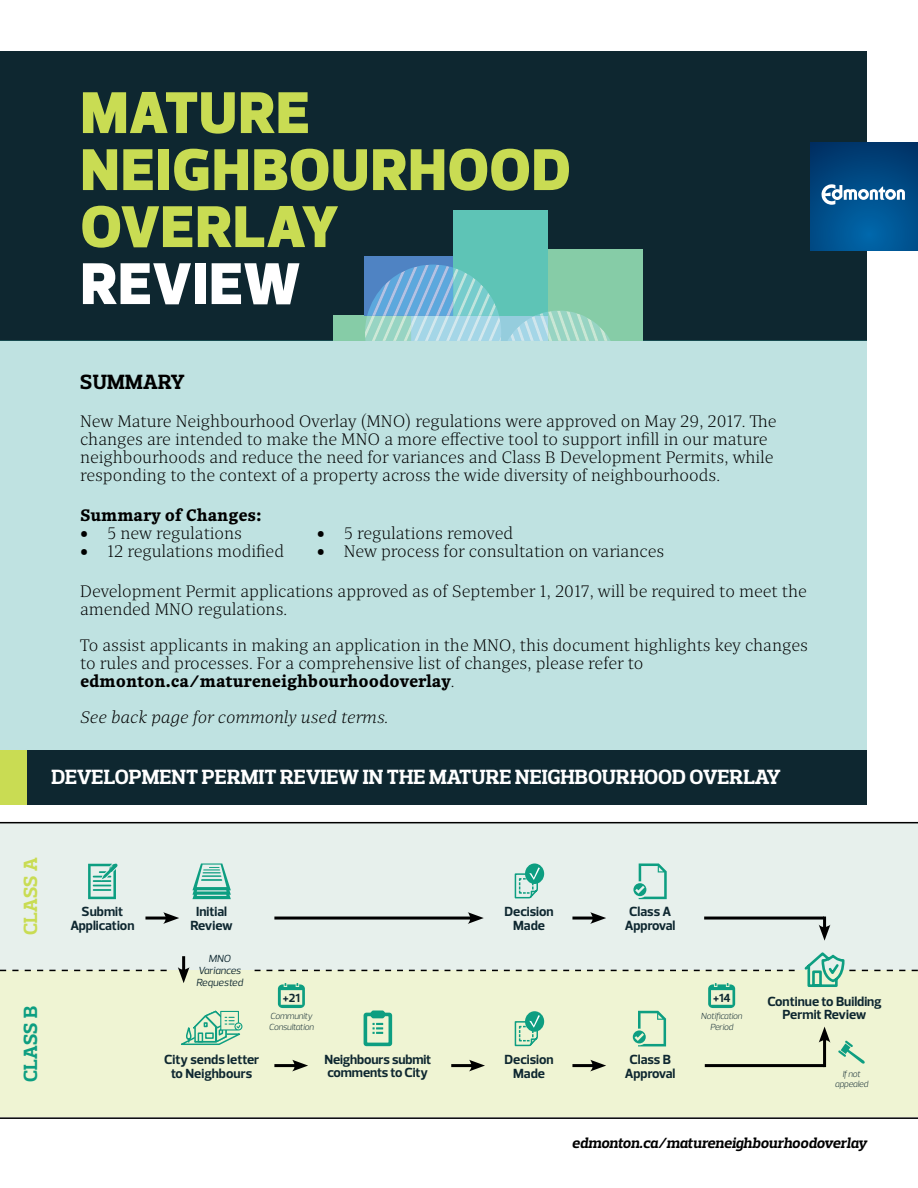
<style>
.page{position:relative;width:918px;height:1188px;background:#fff}
.page>*{position:absolute;margin:0;border:0;box-sizing:border-box;transform-origin:0 0}
.t1{font:900 60px/57px "Prelo";letter-spacing:.01em;color:#c9dc53}
.t2{font:900 60px "Prelo";letter-spacing:.015em;color:#fff}
.t3{font:700 21px "Prelo Slab";letter-spacing:.005em;color:#fff}
.t4{font:700 21px "Prelo Slab";letter-spacing:.015em;color:#000}
.t5{font:700 19.5px "Prelo Slab";letter-spacing:.01em;color:#c9dc53}
.t6{font:700 19.5px "Prelo Slab";letter-spacing:.01em;color:#0d9e81}
.t7{font:300 16.5px/18px "Quercus 10";color:#000}
.t8{font:italic 300 16.5px "Quercus 10";color:#000}
.t9{font:700 16.5px "Quercus 10";color:#000}
.t10{font:italic 700 15px "Prelo Slab";letter-spacing:-.01em;color:#000}
.t11{font:700 13.5px/13.5px "Prelo";color:#0e2730;text-align:center}
.t12{font:700 12px "Prelo";color:#0e2730}
.t13{font:italic 10.5px/12px "Prelo";letter-spacing:-.01em;color:#0e2730;text-align:center}
.t14{font:italic 300 9px/10.5px "Prelo";letter-spacing:-.03em;color:#0e2730;text-align:center}
.s1{font-weight:700}
</style>
<div class="page">
<div style="left:0;top:823px;width:918px;height:147px;background:#e7f0ec"></div>
<div style="left:0;top:970px;width:918px;height:147px;background:#eff4d3"></div>
<div style="left:0;top:51px;width:867px;height:290px;background:#0e2730"></div>
<svg style="left:810px;top:142px;width:108px;height:108px;background:#004a85"></svg>
<svg style="left:821px;top:184px;width:84px;height:21px;background:#5e90b6"></svg>
<div style="left:0;top:341px;width:867px;height:409px;background:#bfe2e1"></div>
<svg style="left:88px;top:863px;width:30px;height:36px"></svg>
<svg style="left:192px;top:863px;width:39px;height:36px"></svg>
<svg style="left:525px;top:863px;width:19px;height:21px"></svg>
<svg style="left:514px;top:867px;width:26px;height:32px"></svg>
<svg style="left:633px;top:863px;width:34px;height:36px"></svg>
<svg style="left:278px;top:983px;width:27px;height:25px"></svg>
<svg style="left:0;top:970px;width:167px;height:1px"></svg>
<hr style="left:0;top:1117px;width:918px;height:2px;background:#000">
<svg style="left:364px;top:1011px;width:28px;height:35px"></svg>
<hr style="left:145px;top:917px;width:24px;height:3px;background:#000">
<svg style="left:163px;top:912px;width:16px;height:12px"></svg>
<hr style="left:274px;top:917px;width:199px;height:3px;background:#000">
<svg style="left:468px;top:912px;width:16px;height:12px"></svg>
<hr style="left:274px;top:1064px;width:24px;height:3px;background:#000">
<svg style="left:292px;top:1060px;width:16px;height:11px"></svg>
<hr style="left:451px;top:1064px;width:24px;height:3px;background:#000">
<svg style="left:469px;top:1060px;width:16px;height:11px"></svg>
<hr style="left:0;top:822px;width:918px;height:1px;background:#000">
<svg style="left:708px;top:983px;width:27px;height:25px"></svg>
<hr style="left:182px;top:956px;width:3px;height:17px;background:#000">
<svg style="left:178px;top:967px;width:12px;height:16px"></svg>
<hr style="left:705px;top:1064px;width:120px;height:3px;background:#000">
<hr style="left:823px;top:1037px;width:3px;height:30px;background:#000">
<svg style="left:819px;top:1027px;width:11px;height:16px"></svg>
<div style="left:0;top:750px;width:867px;height:54px;background:#0e2730"></div>
<div style="left:0;top:750px;width:27px;height:54px;background:#c9dc53"></div>
<svg style="left:255px;top:970px;width:540px;height:1px"></svg>
<svg style="left:838px;top:1041px;width:27px;height:23px"></svg>
<div style="left:333px;top:316px;width:78px;height:25px;background:#86cca7"></div>
<div style="left:364px;top:256px;width:89px;height:60px;background:#4f83c3"></div>
<div style="left:548px;top:249px;width:95px;height:92px;background:#86cca7"></div>
<div style="left:453px;top:210px;width:95px;height:106px;background:#5ec4b6"></div>
<svg style="left:365px;top:265px;width:246px;height:76px"></svg>
<div style="left:525px;top:1011px;width:19px;height:21px;background:#0d9e81;border-radius:50%"></div>
<svg style="left:514px;top:1015px;width:26px;height:32px"></svg>
<hr style="left:572px;top:917px;width:24px;height:3px;background:#000">
<svg style="left:590px;top:912px;width:16px;height:12px"></svg>
<hr style="left:572px;top:1064px;width:24px;height:3px;background:#000">
<svg style="left:590px;top:1060px;width:16px;height:11px"></svg>
<svg style="left:804px;top:952px;width:114px;height:35px"></svg>
<svg style="left:819px;top:917px;width:11px;height:24px"></svg>
<svg style="left:633px;top:1011px;width:33px;height:35px"></svg>
<hr style="left:704px;top:917px;width:120px;height:3px;background:#000">
<svg style="left:181px;top:1010px;width:61px;height:35px"></svg>
<h1 class="t1" style="left:81px;top:85px;width:492px">MATURE<br>NEIGHBOURHOOD<br>OVERLAY</h1>
<h1 class="t2" style="left:81px;top:247px;width:221px">REVIEW</h1>
<p class="t4" style="left:80px;top:369px;width:106px">SUMMARY</p>
<p class="t7" style="left:80px;top:412px;width:698px">New Mature Neighbourhood Overlay (MNO) regulations were approved on May 29, 2017. The changes are intended to make the MNO a more effective tool to support infill in our mature neighbourhoods and reduce the need for variances and Class B Development Permits, while responding to the context of a property across the wide diversity of neighbourhoods.</p>
<p class="t9" style="left:80px;top:503px;width:183px">Summary of Changes:</p>
<p class="t7" style="left:80px;top:524px;width:163px">• 5 new regulations</p>
<p class="t7" style="left:80px;top:542px;width:205px">• 12 regulations modified</p>
<p class="t7" style="left:317px;top:524px;width:198px">• 5 regulations removed</p>
<p class="t7" style="left:317px;top:542px;width:349px">• New process for consultation on variances</p>
<p class="t7" style="left:80px;top:583px;width:728px">Development Permit applications approved as of September 1, 2017, will be required to meet the amended MNO regulations.</p>
<p class="t7" style="left:80px;top:637px;width:729px">To assist applicants in making an application in the MNO, this document highlights key changes to rules and processes. For a comprehensive list of changes, please refer to <span class="s1">edmonton.ca/matureneighbourhoodoverlay</span>.</p>
<p class="t8" style="left:80px;top:706px;width:310px">See back page for commonly used terms.</p>
<p class="t3" style="left:51px;top:764px;width:731px">DEVELOPMENT PERMIT REVIEW IN THE MATURE NEIGHBOURHOOD OVERLAY</p>
<p class="t5" style="left:19px;top:935px;width:79px;rotate:-90deg">CLASS A</p>
<p class="t6" style="left:19px;top:1082px;width:78px;rotate:-90deg">CLASS B</p>
<p class="t11" style="left:70px;top:905px;width:66px">Submit<br>Application</p>
<p class="t11" style="left:190px;top:905px;width:44px">Initial<br>Review</p>
<p class="t11" style="left:504px;top:905px;width:51px">Decision<br>Made</p>
<p class="t11" style="left:625px;top:905px;width:52px">Class A<br>Approval</p>
<p class="t13" style="left:196px;top:952px;width:48px">MNO<br>Variances<br>Requested</p>
<p class="t11" style="left:164px;top:1053px;width:97px">City sends letter to Neighbours</p>
<p class="t12" style="left:283px;top:990px;width:19px">+21</p>
<p class="t12" style="left:713px;top:990px;width:19px">+14</p>
<p class="t11" style="left:767px;top:994px;width:116px">Continue to Building</p>
<p class="t14" style="left:270px;top:1011px;width:44px">Community</p>
<p class="t11" style="left:783px;top:1008px;width:85px">Permit Review</p>
<p class="t14" style="left:269px;top:1022px;width:46px">Consultation</p>
<p class="t14" style="left:701px;top:1011px;width:43px">Notification<br>Period</p>
<p class="t11" style="left:324px;top:1053px;width:108px;text-align:left">Neighbours submit comments to City</p>
<p class="t11" style="left:504px;top:1053px;width:51px">Decision<br>Made</p>
<p class="t11" style="left:625px;top:1053px;width:52px">Class B<br>Approval</p>
<p class="t14" style="left:835px;top:1069px;width:35px">If not appealed</p>
<p class="t10" style="left:572px;top:1134px;width:297px">edmonton.ca/matureneighbourhoodoverlay</p>
</div>
